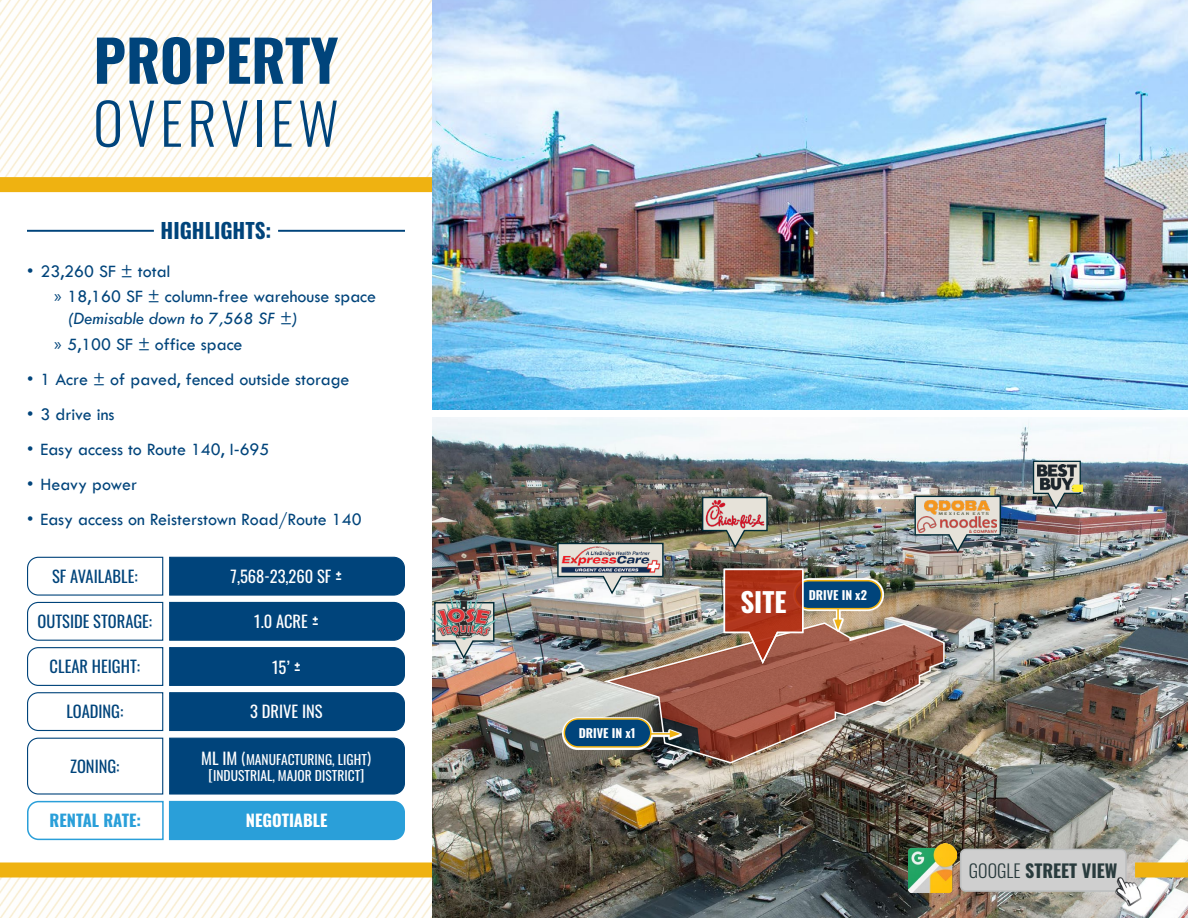
<style>
.page{position:relative;width:1188px;height:918px;background:#fff}
.page>*{position:absolute;margin:0;border:0;box-sizing:border-box;transform-origin:0 0}
.t1{font:700 57px "Oswald";color:#00447b}
.t2{font:300 57px "Oswald";letter-spacing:.08em;color:#00447b}
.t3{font:700 27px "Oswald";color:#fff}
.t4{font:700 21px "Oswald";color:#00447b}
.t5{font:18px/21.6px "Tw Cen";color:#00447b}
.t6{font:700 18px "Oswald";color:#293b3d}
.t7{font:16.5px "Oswald";color:#00447b}
.t8{font:16.5px "Oswald";color:#fff}
.t9{font:700 16.5px "Oswald";color:#2a9fd9}
.t10{font:700 16.5px "Oswald";color:#fff}
.t11{font:13.5px "Oswald";color:#fff}
.t12{font:700 12.15px "Oswald";color:#fff}
.s1{font-family:"Myriad Pro"}
.s2{font-style:italic}
.s3{font-size:16.5px}
.s4{font-family:"Tw Cen";font-size:18px}
.s5{font-weight:300}
</style>
<div class="page">
<img style="left:0;top:0;width:432px;height:918px">
<div style="left:0;top:186px;width:1188px;height:684px;background:#fff"></div>
<div style="left:0;top:177px;width:1188px;height:15px;background:#efb211"></div>
<img style="left:432px;top:0;width:756px;height:410px">
<div style="left:0;top:862px;width:900px;height:16px;background:#efb211"></div>
<img style="left:432px;top:418px;width:756px;height:500px">
<div style="left:1135px;top:862px;width:53px;height:16px;background:#efb211"></div>
<img style="left:908px;top:844px;width:49px;height:48px">
<div style="left:961px;top:849px;width:165px;height:42px;background:#cfcfcf;border-radius:5px"></div>
<div style="left:960px;top:849px;width:167px;height:43px;border:2px solid #bcbebf;border-radius:5px"></div>
<img style="left:1115px;top:877px;width:27px;height:29px">
<svg style="left:27px;top:556px;width:378px;height:85px"></svg>
<svg style="left:27px;top:647px;width:378px;height:194px"></svg>
<hr style="left:278px;top:230px;width:127px;height:2px;background:#00447b">
<hr style="left:27px;top:230px;width:127px;height:2px;background:#00447b">
<img style="left:601px;top:621px;width:344px;height:143px">
<svg style="left:1032px;top:460px;width:49px;height:50px"></svg>
<img style="left:914px;top:495px;width:88px;height:58px">
<svg style="left:701px;top:496px;width:67px;height:53px"></svg>
<svg style="left:557px;top:542px;width:107px;height:53px"></svg>
<svg style="left:433px;top:639px;width:62px;height:20px"></svg>
<img style="left:431px;top:585px;width:67px;height:54px">
<img style="left:561px;top:541px;width:101px;height:38px">
<img style="left:924px;top:501px;width:66px;height:13px">
<img style="left:703px;top:497px;width:64px;height:33px">
<img style="left:918px;top:516px;width:78px;height:16px">
<img style="left:1037px;top:465px;width:46px;height:27px">
<img style="left:562px;top:578px;width:322px;height:171px">
<hr style="left:646px;top:733px;width:26px;height:2px;background:#efb211">
<svg style="left:662px;top:718px;width:38px;height:35px"></svg>
<div style="left:564px;top:719px;width:87px;height:28px;background:#00447b;border-radius:14px"></div>
<div style="left:564px;top:718px;width:88px;height:30px;border:2px solid #efb211;border-radius:14px"></div>
<hr style="left:837px;top:597px;width:2px;height:25px;background:#efb211">
<svg style="left:834px;top:620px;width:8px;height:10px"></svg>
<div style="left:795px;top:581px;width:86px;height:28px;background:#00447b;border-radius:14px"></div>
<div style="left:794px;top:580px;width:88px;height:29px;border:2px solid #efb211;border-radius:14px"></div>
<svg style="left:723px;top:568px;width:81px;height:98px;background:#af4f39"></svg>
<p class="t1" style="left:94px;top:31px;width:246px">PROPERTY</p>
<p class="t2" style="left:93px;top:73px;width:247px">OVERVIEW</p>
<p class="t4" style="left:161px;top:220px;width:112px">HIGHLIGHTS:</p>
<p class="t5" style="left:27px;top:260px;width:145px">• 23,260 SF ± total</p>
<p class="t5" style="left:68px;top:286px;width:310px;text-indent:-14px"><span class="s1">»</span> 18,160 SF ± column-free warehouse space <span class="s2">(Demisable down to 7,568 SF ±)</span></p>
<p class="t5" style="left:54px;top:333px;width:190px"><span class="s1">»</span> 5,100 SF ± office space</p>
<p class="t5" style="left:27px;top:369px;width:324px">• 1 Acre ± of paved, fenced outside storage</p>
<p class="t5" style="left:27px;top:404px;width:89px">• 3 drive ins</p>
<p class="t5" style="left:27px;top:439px;width:244px">• Easy access to Route 140, I-695</p>
<p class="t5" style="left:27px;top:474px;width:112px">• Heavy power</p>
<p class="t5" style="left:27px;top:509px;width:336px">• Easy access on Reisterstown Road/Route 140</p>
<p class="t7" style="left:52px;top:562px;width:87px">SF AVAILABLE:</p>
<p class="t8" style="left:231px;top:562px;width:113px">7,568-23,260 SF <sup>±</sup></p>
<p class="t7" style="left:38px;top:607px;width:116px">OUTSIDE STORAGE:</p>
<p class="t8" style="left:254px;top:607px;width:66px">1.0 ACRE <sup>±</sup></p>
<p class="t7" style="left:50px;top:652px;width:92px">CLEAR HEIGHT:</p>
<p class="t8" style="left:272px;top:652px;width:30px">15’ <sup>±</sup></p>
<p class="t7" style="left:66px;top:697px;width:59px">LOADING:</p>
<p class="t8" style="left:250px;top:697px;width:74px">3 DRIVE INS</p>
<p class="t7" style="left:70px;top:752px;width:51px">ZONING:</p>
<p class="t11" style="left:201px;top:747px;width:172px"><span class="s3">ML IM</span> <span class="s4">(</span>MANUFACTURING, LIGHT<span class="s4">)</span></p>
<p class="t11" style="left:209px;top:764px;width:157px">[INDUSTRIAL, MAJOR DISTRICT]</p>
<p class="t9" style="left:50px;top:812px;width:93px">RENTAL RATE:</p>
<p class="t10" style="left:246px;top:812px;width:83px">NEGOTIABLE</p>
<p class="t12" style="left:579px;top:727px;width:58px">DRIVE IN x1</p>
<p class="t3" style="left:740px;top:588px;width:48px">SITE</p>
<p class="t12" style="left:809px;top:589px;width:60px">DRIVE IN x2</p>
<p class="t6" style="left:969px;top:861px;width:150px"><span class="s5">GOOGLE</span> STREET VIEW</p>
</div>
